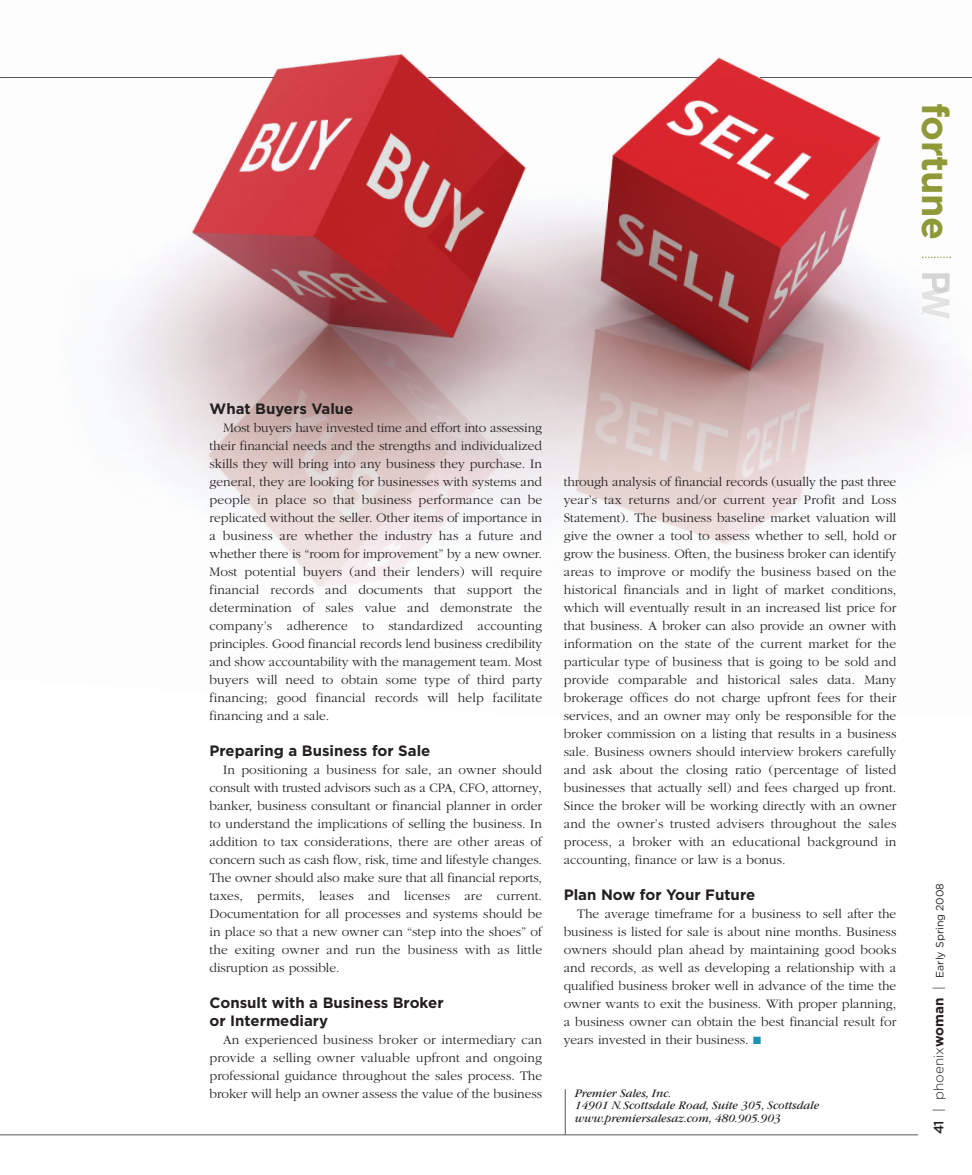
<style>
.page{position:relative;width:972px;height:1175px;background:#fff}
.page>*{position:absolute;margin:0;border:0;box-sizing:border-box;transform-origin:0 0}
.t1{font:700 37.5px "Gotham";letter-spacing:-.015em;color:#8f9938}
.t2{font:700 15px/18px "Gotham";color:#231f20}
.t3{font:300 13.5px/18px "Garamond";color:#231f20;text-align:justify}
.t4{font:italic 12px/12.8px "Garamond";color:#231f20}
.t5{font:10.5px "Gotham";color:#231f20}
.s1{color:#1894b5}
.s2{font-weight:500;font-size:13.5px}
.s3{font-weight:300;font-size:13.5px}
.s4{font-weight:700;font-size:13.5px}
</style>
<div class="page">
<img style="left:107px;top:54px;width:845px;height:533px">
<hr style="left:0;top:1134px;width:918px;height:1px;background:#57585a">
<hr style="left:760px;top:77px;width:212px;height:1px;background:#57585a">
<hr style="left:428px;top:77px;width:272px;height:1px;background:#57585a">
<hr style="left:0;top:77px;width:274px;height:1px;background:#57585a">
<svg style="left:922px;top:256px;width:29px;height:2px"></svg>
<svg style="left:922px;top:273px;width:28px;height:46px"></svg>
<hr style="left:565px;top:1089px;width:1px;height:45px;background:#57585a">
<h1 class="t1" style="left:957px;top:103px;width:138px;rotate:90deg">fortune</h1>
<p class="t2" style="left:210px;top:400px;width:145px">What Buyers Value</p>
<p class="t3" style="left:210px;top:418px;width:334px;text-indent:14px">Most buyers have invested time and effort into assessing their financial needs and the strengths and individualized skills they will bring into any business they purchase. In general, they are looking for businesses with systems and people in place so that business performance can be replicated without the seller. Other items of importance in a business are whether the industry has a future and whether there is “room for improvement” by a new owner.<br>Most potential buyers (and their lenders) will require financial records and documents that support the determination of sales value and demonstrate the company’s adherence to standardized accounting principles. Good financial records lend business credibility and show accountability with the management team. Most buyers will need to obtain some type of third party financing; good financial records will help facilitate financing and a sale.</p>
<p class="t2" style="left:210px;top:742px;width:222px">Preparing a Business for Sale</p>
<p class="t3" style="left:210px;top:760px;width:334px;text-indent:14px">In positioning a business for sale, an owner should consult with trusted advisors such as a CPA, CFO, attorney, banker, business consultant or financial planner in order to understand the implications of selling the business. In addition to tax considerations, there are other areas of concern such as cash flow, risk, time and lifestyle changes.<br>The owner should also make sure that all financial reports, taxes, permits, leases and licenses are current.<br>Documentation for all processes and systems should be in place so that a new owner can “step into the shoes” of the exiting owner and run the business with as little disruption as possible.</p>
<p class="t2" style="left:210px;top:994px;width:236px">Consult with a Business Broker or Intermediary</p>
<p class="t3" style="left:210px;top:1030px;width:334px;text-indent:14px">An experienced business broker or intermediary can provide a selling owner valuable upfront and ongoing professional guidance throughout the sales process. The broker will help an owner assess the value of the business</p>
<p class="t3" style="left:564px;top:472px;width:334px">through analysis of financial records (usually the past three year’s tax returns and/or current year Profit and Loss Statement). The business baseline market valuation will give the owner a tool to assess whether to sell, hold or grow the business. Often, the business broker can identify areas to improve or modify the business based on the historical financials and in light of market conditions, which will eventually result in an increased list price for that business. A broker can also provide an owner with information on the state of the current market for the particular type of business that is going to be sold and provide comparable and historical sales data. Many brokerage offices do not charge upfront fees for their services, and an owner may only be responsible for the broker commission on a listing that results in a business sale. Business owners should interview brokers carefully and ask about the closing ratio (percentage of listed businesses that actually sell) and fees charged up front.<br>Since the broker will be working directly with an owner and the owner’s trusted advisers throughout the sales process, a broker with an educational background in accounting, finance or law is a bonus.</p>
<p class="t2" style="left:564px;top:886px;width:193px">Plan Now for Your Future</p>
<p class="t3" style="left:564px;top:904px;width:334px;text-indent:14px">The average timeframe for a business to sell after the business is listed for sale is about nine months. Business owners should plan ahead by maintaining good books and records, as well as developing a relationship with a qualified business broker well in advance of the time the owner wants to exit the business. With proper planning, a business owner can obtain the best financial result for years invested in their business. <span class="s1">■</span></p>
<p class="t4" style="left:575px;top:1087px;width:246px">Premier Sales, Inc.<br>14901 N. Scottsdale Road, Suite 305, Scottsdale www.premiersalesaz.com, 480.905.903</p>
<p class="t5" style="left:934px;top:1134px;width:253px;rotate:-90deg"><span class="s2">41</span> <span class="s3">| phoenix</span><span class="s4">woman</span> <span class="s3">|</span> Early Spring 2008</p>
</div>
